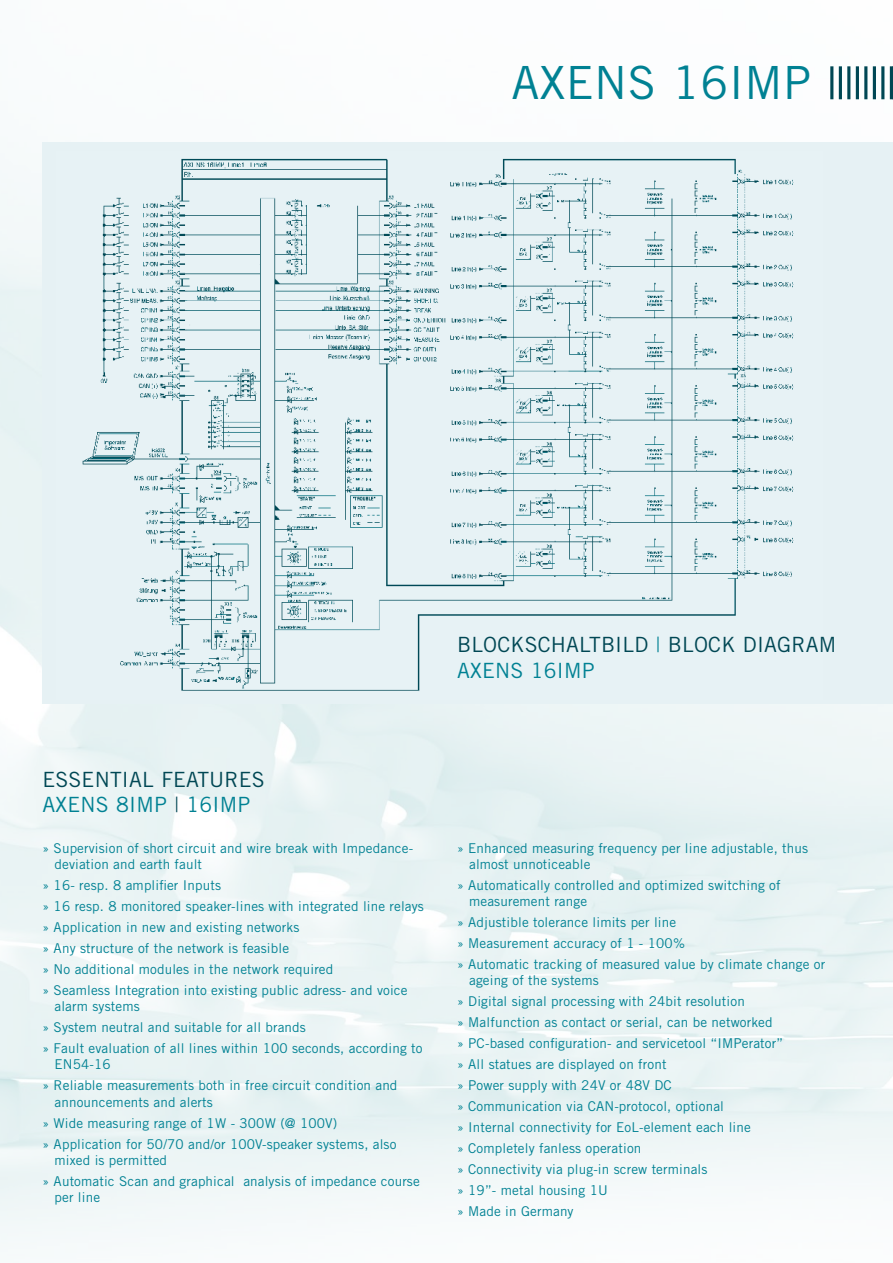
<style>
.page{position:relative;width:893px;height:1263px;background:#fff}
.page>*{position:absolute;margin:0;border:0;box-sizing:border-box;transform-origin:0 0}
.t1{font:45.75px "Trade Gothic";letter-spacing:.01em;color:#008193}
.t2{font:21px/25.2px "Trade Gothic";letter-spacing:.01em;color:#004754}
.t3{font:13.5px/21px "Trade Gothic";letter-spacing:.01em;color:#008193}
.s1{font-weight:300;color:#008193}
.s2{color:#008193}
.s3{font-weight:300}
</style>
<div class="page">
<hr style="left:830px;top:66px;width:3px;height:33px;background:#004754">
<hr style="left:839px;top:66px;width:3px;height:33px;background:#004754">
<hr style="left:847px;top:66px;width:3px;height:33px;background:#004754">
<hr style="left:856px;top:66px;width:3px;height:33px;background:#004754">
<hr style="left:864px;top:66px;width:3px;height:33px;background:#004754">
<hr style="left:873px;top:66px;width:3px;height:33px;background:#004754">
<hr style="left:881px;top:66px;width:3px;height:33px;background:#004754">
<hr style="left:890px;top:66px;width:3px;height:33px;background:#004754">
<div style="left:43px;top:142px;width:850px;height:562px;background:#e6f1f4"></div>
<img style="left:82px;top:158px;width:712px;height:533px">
<h1 class="t1" style="left:512px;top:55px;width:301px">AXENS 16IMP</h1>
<h2 class="t2" style="left:457px;top:632px;width:381px">BLOCKSCHALTBILD <span class="s1">|</span> BLOCK DIAGRAM<br><span class="s2">AXENS 16IMP</span></h2>
<h2 class="t2" style="left:43px;top:766px;width:224px">ESSENTIAL FEATURES<br><span class="s2">AXENS 8IMP</span> <span class="s3">|</span> <span class="s2">16IMP</span></h2>
<p class="t3" style="left:55px;top:840px;width:360px;line-height:16.2px;text-indent:-12px">» Supervision of short circuit and wire break with Impedance&shy;deviation and earth fault</p>
<p class="t3" style="left:43px;top:874px;width:383px">» 16- resp. 8 amplifier Inputs<br>» 16 resp. 8 monitored speaker-lines with integrated line relays » Application in new and existing networks<br>» Any structure of the network is feasible<br>» No additional modules in the network required<br>» Seamless Integration into existing public adress- and voice</p>
<p class="t3" style="left:43px;top:996px;width:382px;text-indent:12px">alarm systems<br>» System neutral and suitable for all brands<br>» Fault evaluation of all lines within 100 seconds, according to</p>
<p class="t3" style="left:43px;top:1054px;width:356px;text-indent:12px">EN54-16<br>» Reliable measurements both in free circuit condition and</p>
<p class="t3" style="left:43px;top:1091px;width:355px;text-indent:12px">announcements and alerts<br>» Wide measuring range of 1W - 300W (@ 100V)<br>» Application for 50/70 and/or 100V-speaker systems, also</p>
<p class="t3" style="left:43px;top:1149px;width:379px;text-indent:12px">mixed is permitted<br>» Automatic Scan and graphical analysis of impedance course</p>
<p class="t3" style="left:55px;top:1186px;width:47px">per line</p>
<p class="t3" style="left:469px;top:840px;width:340px;line-height:16.2px;text-indent:-12px">» Enhanced measuring frequency per line adjustable, thus almost unnoticeable</p>
<p class="t3" style="left:469px;top:877px;width:313px;line-height:16.2px;text-indent:-12px">» Automatically controlled and optimized switching of measurement range</p>
<p class="t3" style="left:457px;top:912px;width:370px">» Adjustible tolerance limits per line<br>» Measurement accuracy of 1 - 100%<br>» Automatic tracking of measured value by climate change or</p>
<p class="t3" style="left:457px;top:970px;width:327px;text-indent:12px">ageing of the systems<br>» Digital signal processing with 24bit resolution<br>» Malfunction as contact or serial, can be networked<br>» PC-based configuration- and servicetool “IMPerator” » All statues are displayed on front<br>» Power supply with 24V or 48V DC<br>» Communication via CAN-protocol, optional<br>» Internal connectivity for EoL-element each line<br>» Completely fanless operation<br>» Connectivity via plug-in screw terminals<br>» 19”- metal housing 1U<br>» Made in Germany</p>
</div>
